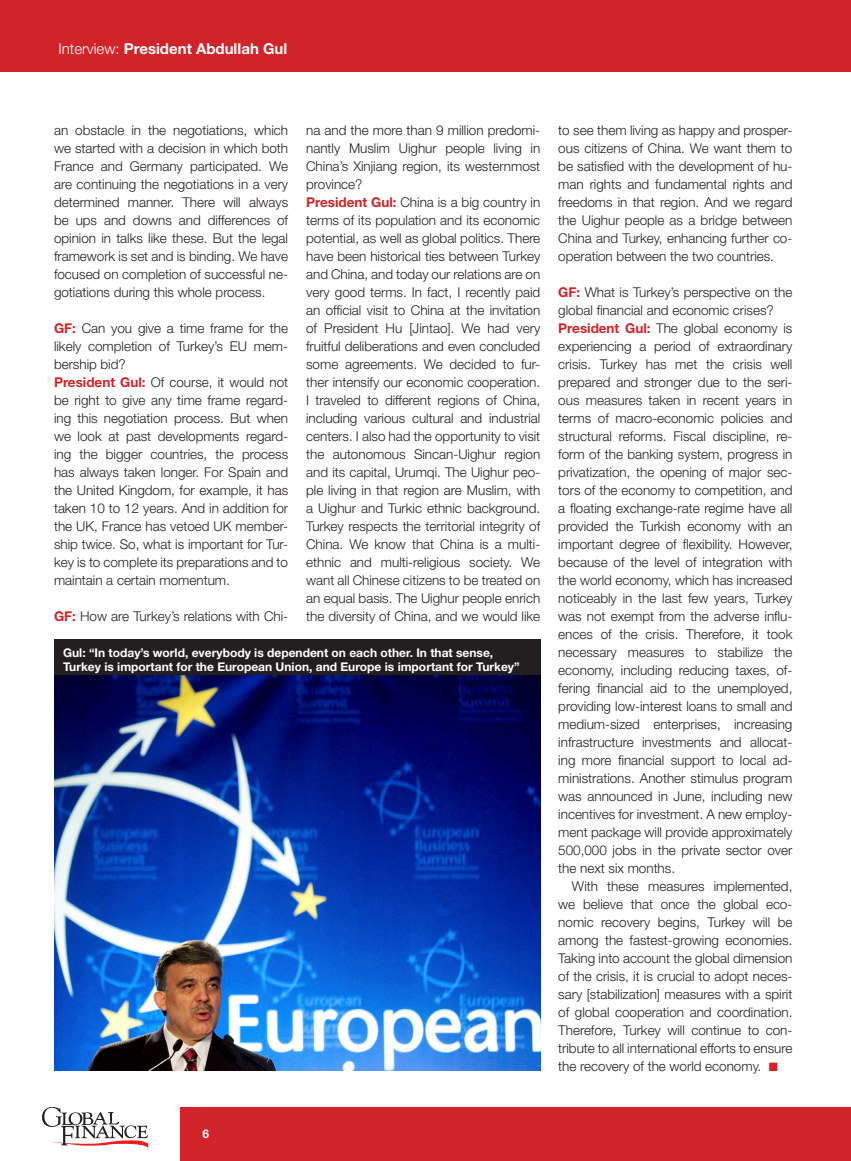
<style>
.page{position:relative;width:851px;height:1161px;background:#fff}
.page>*{position:absolute;margin:0;border:0;box-sizing:border-box;transform-origin:0 0}
.t1{font:700 15px "Helvetica Neue LT Std";color:#fff}
.t2{font:300 13.5px/18px "Helvetica Neue LT Std";color:#231f20;text-align:justify}
.t3{font:700 12px/13.5px "Helvetica Neue LT Std";color:#fff}
.s1{font-weight:300}
.s2{font-weight:700;color:#d1232a}
.s3{color:#d1232a}
</style>
<div class="page">
<div style="left:0;top:0;width:850px;height:72px;background:#d1232a"></div>
<div style="left:180px;top:1107px;width:670px;height:54px;background:#d1232a"></div>
<svg style="left:42px;top:1107px;width:106px;height:41px"></svg>
<img style="left:54px;top:675px;width:486px;height:396px">
<div style="left:54px;top:639px;width:486px;height:36px;background:#231f20"></div>
<p class="t1" style="left:58px;top:39px;width:230px"><span class="s1">Interview:</span> President Abdullah Gul</p>
<p class="t2" style="left:54px;top:121px;width:236px">an obstacle in the negotiations, which we started with a decision in which both France and Germany participated. We are continuing the negotiations in a very determined manner. There will always be ups and downs and differences of opinion in talks like these. But the legal framework is set and is binding. We have focused on completion of successful ne&shy;gotiations during this whole process.</p>
<p class="t2" style="left:54px;top:319px;width:236px;text-align:left"><span class="s2">GF:</span> Can you give a time frame for the likely completion of Turkey’s EU mem&shy;bership bid?<br><span class="s2">President Gul:</span> Of course, it would not be right to give any time frame regard&shy;ing this negotiation process. But when we look at past developments regard&shy;ing the bigger countries, the process has always taken longer. For Spain and the United Kingdom, for example, it has taken 10 to 12 years. And in addition for the UK, France has vetoed UK member&shy;ship twice. So, what is important for Tur&shy;key is to complete its preparations and to maintain a certain momentum.</p>
<p class="t2" style="left:54px;top:607px;width:235px"><span class="s2">GF:</span> How are Turkey’s relations with Chi-</p>
<p class="t2" style="left:306px;top:121px;width:236px;text-align:left">na and the more than 9 million predomi&shy;nantly Muslim Uighur people living in China’s Xinjiang region, its westernmost province?<br><span class="s2">President Gul:</span> China is a big country in terms of its population and its economic potential, as well as global politics. There have been historical ties between Turkey and China, and today our relations are on very good terms. In fact, I recently paid an official visit to China at the invitation of President Hu [Jintao]. We had very fruitful deliberations and even concluded some agreements. We decided to fur&shy;ther intensify our economic cooperation.<br>I traveled to different regions of China, including various cultural and industrial centers. I also had the opportunity to visit the autonomous Sincan-Uighur region and its capital, Urumqi. The Uighur peo&shy;ple living in that region are Muslim, with a Uighur and Turkic ethnic background.<br>Turkey respects the territorial integrity of China. We know that China is a multi&shy;ethnic and multi-religious society. We want all Chinese citizens to be treated on an equal basis. The Uighur people enrich the diversity of China, and we would like</p>
<p class="t2" style="left:558px;top:121px;width:236px">to see them living as happy and prosper&shy;ous citizens of China. We want them to be satisfied with the development of hu&shy;man rights and fundamental rights and freedoms in that region. And we regard the Uighur people as a bridge between China and Turkey, enhancing further co&shy;operation between the two countries.</p>
<p class="t2" style="left:558px;top:283px;width:236px;text-align:left"><span class="s2">GF:</span> What is Turkey’s perspective on the global financial and economic crises?<br><span class="s2">President Gul:</span> The global economy is experiencing a period of extraordinary crisis. Turkey has met the crisis well prepared and stronger due to the seri&shy;ous measures taken in recent years in terms of macro-economic policies and structural reforms. Fiscal discipline, re&shy;form of the banking system, progress in privatization, the opening of major sec&shy;tors of the economy to competition, and a floating exchange-rate regime have all provided the Turkish economy with an important degree of flexibility. However, because of the level of integration with the world economy, which has increased noticeably in the last few years, Turkey was not exempt from the adverse influ&shy;ences of the crisis. Therefore, it took necessary measures to stabilize the economy, including reducing taxes, of&shy;fering financial aid to the unemployed, providing low-interest loans to small and medium-sized enterprises, increasing infrastructure investments and allocat&shy;ing more financial support to local ad&shy;ministrations. Another stimulus program was announced in June, including new incentives for investment. A new employ&shy;ment package will provide approximately 500,000 jobs in the private sector over the next six months.</p>
<p class="t2" style="left:558px;top:877px;width:236px;text-indent:14px">With these measures implemented, we believe that once the global eco&shy;nomic recovery begins, Turkey will be among the fastest-growing economies.<br>Taking into account the global dimension of the crisis, it is crucial to adopt neces&shy;sary [stabilization] measures with a spirit of global cooperation and coordination.<br>Therefore, Turkey will continue to con&shy;tribute to all international efforts to ensure the recovery of the world economy. <span class="s3">■</span></p>
<p class="t3" style="left:63px;top:646px;width:458px">Gul: “In today’s world, everybody is dependent on each other. In that sense,<br>Turkey is important for the European Union, and Europe is important for Turkey”</p>
<p class="t3" style="left:202px;top:1127px;width:8px">6</p>
</div>
